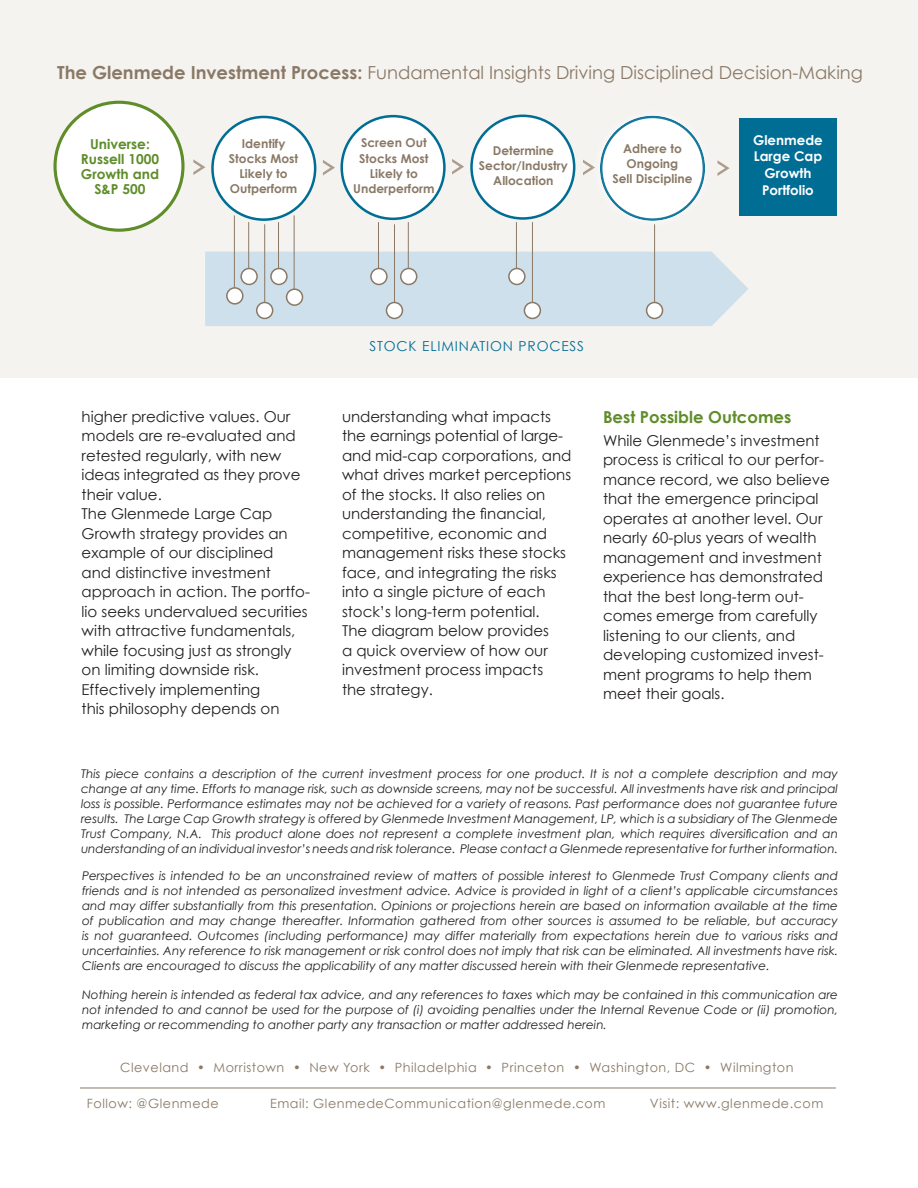
<style>
.page{position:relative;width:918px;height:1188px;background:#fff}
.page>*{position:absolute;margin:0;border:0;box-sizing:border-box;transform-origin:0 0}
._1_Head_-_green{font:18px "Century Gothic";color:#8a7966}
._1_Head_-_green-2{font:700 16.5px "Century Gothic";color:#5f8d2a}
.Body{font:15px/19.5px "Century Gothic";color:#231f20}
.t1{font:700 13.65px "Century Gothic";color:#5f8d2a}
.t2{font:13.65px "Century Gothic";letter-spacing:.06em;color:#006d95}
.t3{font:700 13.35px "Century Gothic";color:#fff}
.t4{font:12.75px "Century Gothic";letter-spacing:.04em;color:#8a7966}
.t5{font:700 12.15px/15.3px "Century Gothic";color:#8a7966;text-align:center}
.Disclosure{font:italic 12px/15px "Century Gothic";color:#231f20;text-align:justify}
.s1{font-weight:700}
</style>
<div class="page">
<div style="left:0;top:0;width:918px;height:378px;background:#f5f3f0"></div>
<div style="left:212px;top:117px;width:103px;height:103px;background:#fff;border-radius:50%"></div>
<div style="left:211px;top:116px;width:105px;height:105px;border:3px solid #006d95;border-radius:50%"></div>
<div style="left:55px;top:102px;width:128px;height:128px;background:#fff;border-radius:50%"></div>
<div style="left:53px;top:101px;width:132px;height:131px;border:3px solid #5f8d2a;border-radius:50%"></div>
<svg style="left:452px;top:159px;width:12px;height:16px"></svg>
<svg style="left:323px;top:160px;width:12px;height:15px"></svg>
<svg style="left:583px;top:160px;width:7px;height:15px"></svg>
<div style="left:205px;top:252px;width:543px;height:74px;background:#cde0eb"></div>
<div style="left:740px;top:118px;width:97px;height:97px;background:#006d95"></div>
<svg style="left:718px;top:161px;width:12px;height:15px"></svg>
<div style="left:342px;top:116px;width:102px;height:103px;background:#fff;border-radius:50%"></div>
<div style="left:340px;top:115px;width:106px;height:105px;border:3px solid #006d95;border-radius:50%"></div>
<div style="left:472px;top:116px;width:102px;height:102px;background:#fff;border-radius:50%"></div>
<div style="left:470px;top:115px;width:105px;height:105px;border:3px solid #006d95;border-radius:50%"></div>
<svg style="left:600px;top:115px;width:105px;height:106px;fill:#fff"></svg>
<hr style="left:264px;top:224px;width:1px;height:78px;background:#8a7966">
<hr style="left:394px;top:224px;width:1px;height:78px;background:#8a7966">
<hr style="left:532px;top:222px;width:1px;height:80px;background:#8a7966">
<hr style="left:654px;top:224px;width:1px;height:78px;background:#8a7966">
<div style="left:227px;top:288px;width:16px;height:16px;background:#fff;border-radius:50%"></div>
<div style="left:226px;top:287px;width:18px;height:18px;border:2px solid #8a7966;border-radius:50%"></div>
<hr style="left:234px;top:215px;width:1px;height:73px;background:#8a7966">
<div style="left:287px;top:289px;width:16px;height:16px;background:#fff;border-radius:50%"></div>
<div style="left:286px;top:288px;width:17px;height:18px;border:2px solid #8a7966;border-radius:50%"></div>
<hr style="left:294px;top:215px;width:1px;height:74px;background:#8a7966">
<div style="left:271px;top:269px;width:16px;height:15px;background:#fff;border-radius:50%"></div>
<div style="left:270px;top:268px;width:18px;height:17px;border:2px solid #8a7966;border-radius:50%"></div>
<hr style="left:278px;top:222px;width:1px;height:46px;background:#8a7966">
<div style="left:401px;top:269px;width:16px;height:15px;background:#fff;border-radius:50%"></div>
<div style="left:400px;top:268px;width:17px;height:17px;border:2px solid #8a7966;border-radius:50%"></div>
<hr style="left:408px;top:222px;width:1px;height:46px;background:#8a7966">
<div style="left:241px;top:269px;width:16px;height:15px;background:#fff;border-radius:50%"></div>
<div style="left:240px;top:268px;width:18px;height:17px;border:2px solid #8a7966;border-radius:50%"></div>
<hr style="left:248px;top:222px;width:1px;height:46px;background:#8a7966">
<div style="left:371px;top:269px;width:16px;height:15px;background:#fff;border-radius:50%"></div>
<div style="left:370px;top:268px;width:18px;height:17px;border:2px solid #8a7966;border-radius:50%"></div>
<hr style="left:378px;top:222px;width:1px;height:46px;background:#8a7966">
<div style="left:509px;top:269px;width:16px;height:15px;background:#fff;border-radius:50%"></div>
<div style="left:508px;top:268px;width:18px;height:17px;border:2px solid #8a7966;border-radius:50%"></div>
<hr style="left:516px;top:222px;width:1px;height:46px;background:#8a7966">
<div style="left:257px;top:302px;width:16px;height:16px;background:#fff;border-radius:50%"></div>
<div style="left:256px;top:302px;width:17px;height:17px;border:2px solid #8a7966;border-radius:50%"></div>
<div style="left:387px;top:302px;width:15px;height:16px;background:#fff;border-radius:50%"></div>
<div style="left:386px;top:302px;width:17px;height:17px;border:2px solid #8a7966;border-radius:50%"></div>
<div style="left:524px;top:302px;width:16px;height:16px;background:#fff;border-radius:50%"></div>
<div style="left:524px;top:302px;width:17px;height:17px;border:2px solid #8a7966;border-radius:50%"></div>
<div style="left:647px;top:302px;width:16px;height:16px;background:#fff;border-radius:50%"></div>
<div style="left:646px;top:302px;width:17px;height:17px;border:2px solid #8a7966;border-radius:50%"></div>
<svg style="left:193px;top:159px;width:12px;height:16px"></svg>
<hr style="left:80px;top:1088px;width:756px;height:1px;background:#8a7966">
<p class="_1_Head_-_green" style="left:57px;top:61px;width:807px"><span class="s1">The Glenmede Investment Process:</span> Fundamental Insights Driving Disciplined Decision-Making</p>
<p class="t1" style="left:90px;top:135px;width:61px">Universe:</p>
<p class="t1" style="left:81px;top:150px;width:80px">Russell 1000</p>
<p class="t1" style="left:81px;top:165px;width:80px">Growth and</p>
<p class="t1" style="left:94px;top:181px;width:53px">S&amp;P 500</p>
<p class="t5" style="left:242px;top:135px;width:45px">Identify</p>
<p class="t5" style="left:229px;top:151px;width:71px">Stocks Most</p>
<p class="t5" style="left:240px;top:166px;width:50px">Likely to</p>
<p class="t5" style="left:230px;top:181px;width:69px">Outperform</p>
<p class="t5" style="left:359px;top:135px;width:71px">Screen Out<br>Stocks Most<br>Likely to</p>
<p class="t5" style="left:353px;top:181px;width:83px">Underperform</p>
<p class="t5" style="left:493px;top:142px;width:63px">Determine</p>
<p class="t5" style="left:479px;top:158px;width:91px">Sector/Industry<br>Allocation</p>
<p class="t5" style="left:623px;top:140px;width:60px;text-align:left">Adhere to<br>Ongoing</p>
<p class="t5" style="left:612px;top:171px;width:82px">Sell Discipline</p>
<p class="t3" style="left:753px;top:131px;width:71px">Glenmede</p>
<p class="t3" style="left:754px;top:148px;width:70px">Large Cap</p>
<p class="t3" style="left:765px;top:165px;width:48px">Growth</p>
<p class="t3" style="left:762px;top:182px;width:53px">Portfolio</p>
<p class="Body" style="left:82px;top:406px;width:220px">higher predictive values. Our models are re-evaluated and retested regularly, with new ideas integrated as they prove their value.</p>
<p class="Body" style="left:82px;top:504px;width:230px">The Glenmede Large Cap<br>Growth strategy provides an example of our disciplined<br>and distinctive investment approach in action. The portfo&shy;lio seeks undervalued securities with attractive fundamentals, while focusing just as strongly on limiting downside risk.<br>Effectively implementing<br>this philosophy depends on</p>
<p class="t2" style="left:370px;top:338px;width:216px">STOCK ELIMINATION PROCESS</p>
<p class="Body" style="left:342px;top:406px;width:231px">understanding what impacts the earnings potential of large&shy;and mid-cap corporations, and what drives market perceptions of the stocks. It also relies on understanding the financial, competitive, economic and management risks these stocks face, and integrating the risks into a single picture of each stock’s long-term potential.<br>The diagram below provides<br>a quick overview of how our investment process impacts<br>the strategy.</p>
<p class="_1_Head_-_green-2" style="left:603px;top:406px;width:190px">Best Possible Outcomes</p>
<p class="Body" style="left:603px;top:430px;width:229px">While Glenmede’s investment process is critical to our perfor&shy;mance record, we also believe that the emergence principal operates at another level. Our nearly 60-plus years of wealth management and investment experience has demonstrated that the best long-term out&shy;comes emerge from carefully listening to our clients, and developing customized invest&shy;ment programs to help them meet their goals.</p>
<p class="Disclosure" style="left:81px;top:766px;width:759px">This piece contains a description of the current investment process for one product. It is not a complete description and may change at any time. Efforts to manage risk, such as downside screens, may not be successful. All investments have risk and principal loss is possible. Performance estimates may not be achieved for a variety of reasons. Past performance does not guarantee future results. The Large Cap Growth strategy is offered by Glenmede Investment Management, LP, which is a subsidiary of The Glenmede Trust Company, N.A. This product alone does not represent a complete investment plan, which requires diversification and an understanding of an individual investor’s needs and risk tolerance. Please contact a Glenmede representative for further information.</p>
<p class="Disclosure" style="left:82px;top:868px;width:758px">Perspectives is intended to be an unconstrained review of matters of possible interest to Glenmede Trust Company clients and friends and is not intended as personalized investment advice. Advice is provided in light of a client’s applicable circumstances and may differ substantially from this presentation. Opinions or projections herein are based on information available at the time of publication and may change thereafter. Information gathered from other sources is assumed to be reliable, but accuracy is not guaranteed. Outcomes (including performance) may differ materially from expectations herein due to various risks and uncertainties. Any reference to risk management or risk control does not imply that risk can be eliminated. All investments have risk.<br>Clients are encouraged to discuss the applicability of any matter discussed herein with their Glenmede representative.</p>
<p class="Disclosure" style="left:82px;top:987px;width:758px">Nothing herein is intended as federal tax advice, and any references to taxes which may be contained in this communication are not intended to and cannot be used for the purpose of (i) avoiding penalties under the Internal Revenue Code or (ii) promotion, marketing or recommending to another party any transaction or matter addressed herein.</p>
<p class="t4" style="left:120px;top:1059px;width:675px">Cleveland • Morristown • New York • Philadelphia • Princeton • Washington, DC • Wilmington</p>
<p class="t4" style="left:87px;top:1096px;width:133px">Follow: @Glenmede</p>
<p class="t4" style="left:270px;top:1096px;width:337px">Email: GlenmedeCommunication@glenmede.com</p>
<p class="t4" style="left:650px;top:1096px;width:175px">Visit: www.glenmede.com</p>
</div>
